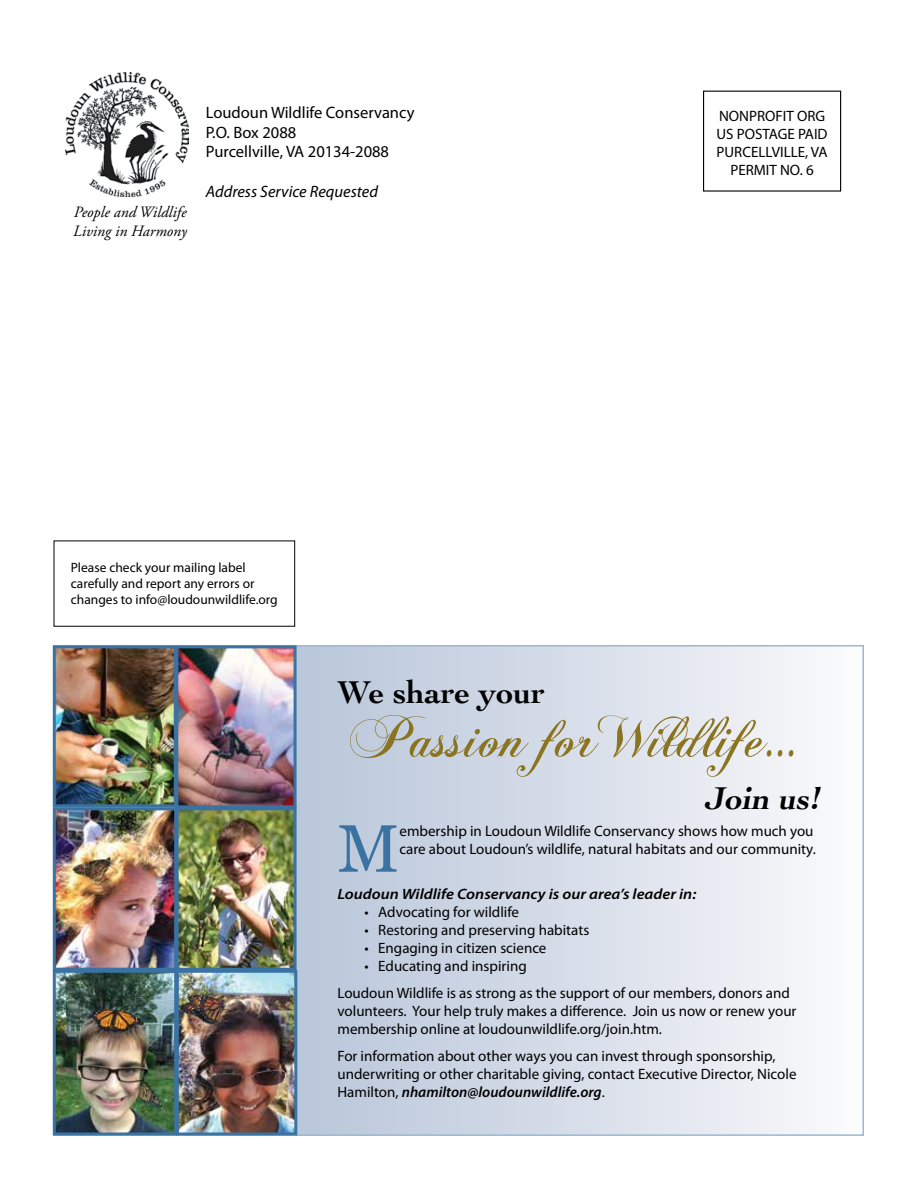
<style>
.page{position:relative;width:918px;height:1188px;background:#fff}
.page>*{position:absolute;margin:0;border:0;box-sizing:border-box;transform-origin:0 0}
.t1{font:66.9px "Georgia";color:#3a72a1}
.t2{font:60px "Chopin Script";color:#8a7420}
.t3{font:700 33px "Cochin";color:#000}
.t4{font:italic 700 33px "Cochin";color:#000}
.t5{font:16.5px/19.8px "Myriad Pro";color:#000}
.t6{font:italic 16.5px "Myriad Pro";color:#000}
.t7{font:italic 15.75px/18.9px "Adobe Garamond Pro";color:#000}
.t8{font:15px/18px "Myriad Pro";color:#000}
.t9{font:15px/18px "Myriad Pro";color:#000;text-align:center}
.t10{font:italic 600 15px "Myriad Pro";color:#000;scale:1.1 1}
.t11{font:13.5px/16.2px "Myriad Pro";color:#000}
.s1{font-weight:600;font-style:italic}
</style>
<div class="page">
<svg style="left:297px;top:648px;width:510px;height:485px;background:#d5dce8"></svg>
<div style="left:703px;top:91px;width:138px;height:101px;border:1px solid #000"></div>
<img style="left:66px;top:73px;width:122px;height:124px">
<img style="left:57px;top:649px;width:116px;height:154px">
<div style="left:53px;top:645px;width:124px;height:162px;border:3px solid #3a72a1"></div>
<img style="left:57px;top:974px;width:116px;height:158px">
<div style="left:53px;top:970px;width:124px;height:166px;border:3px solid #3a72a1"></div>
<img style="left:57px;top:811px;width:236px;height:156px">
<div style="left:53px;top:807px;width:124px;height:164px;border:3px solid #3a72a1"></div>
<img style="left:180px;top:974px;width:113px;height:158px">
<div style="left:176px;top:970px;width:121px;height:166px;border:3px solid #3a72a1"></div>
<img style="left:179px;top:649px;width:114px;height:155px">
<div style="left:175px;top:645px;width:122px;height:163px;border:3px solid #3a72a1"></div>
<div style="left:176px;top:807px;width:121px;height:164px;border:3px solid #3a72a1"></div>
<p class="t7" style="left:73px;top:203px;width:115px">People and Wildlife<br>Living in Harmony</p>
<p class="t5" style="left:206px;top:102px;width:210px">Loudoun Wildlife Conservancy<br>P.O. Box 2088<br>Purcellville, VA 20134-2088</p>
<p class="t6" style="left:206px;top:181px;width:174px">Address Service Requested</p>
<p class="t11" style="left:71px;top:559px;width:208px">Please check your mailing label carefully and report any errors or changes to info@loudounwildlife.org</p>
<h3 class="t3" style="left:338px;top:670px;width:209px">We share your</h3>
<p class="t9" style="left:717px;top:107px;width:113px">NONPROFIT ORG<br>US POSTAGE PAID<br>PURCELLVILLE, VA<br>PERMIT NO. 6</p>
<h2 class="t2" style="left:350px;top:700px;width:451px">Passion forWildlife...</h2>
<h3 class="t4" style="left:704px;top:776px;width:124px">Join us!</h3>
<h1 class="t1" style="left:338px;top:808px;width:64px">M</h1>
<p class="t8" style="left:400px;top:821px;width:418px">embership in Loudoun Wildlife Conservancy shows how much you care about Loudoun’s wildlife, natural habitats and our community.</p>
<p class="t10" style="left:338px;top:884px;width:328px">Loudoun Wildlife Conservancy is our area’s leader in:</p>
<p class="t8" style="left:364px;top:902px;width:156px">• Advocating for wildlife</p>
<p class="t8" style="left:364px;top:920px;width:226px">• Restoring and preserving habitats</p>
<p class="t8" style="left:364px;top:938px;width:183px">• Engaging in citizen science</p>
<p class="t8" style="left:338px;top:952px;width:454px;line-height:27px;text-indent:27px">• Educating and inspiring<br>Loudoun Wildlife is as strong as the support of our members, donors and</p>
<p class="t8" style="left:338px;top:1001px;width:461px">volunteers. Your help truly makes a difference. Join us now or renew your membership online at loudounwildlife.org/join.htm.</p>
<p class="t8" style="left:338px;top:1046px;width:461px">For information about other ways you can invest through sponsorship, underwriting or other charitable giving, contact Executive Director, Nicole<br>Hamilton, <span class="s1">nhamilton@loudounwildlife.org</span>.</p>
</div>
